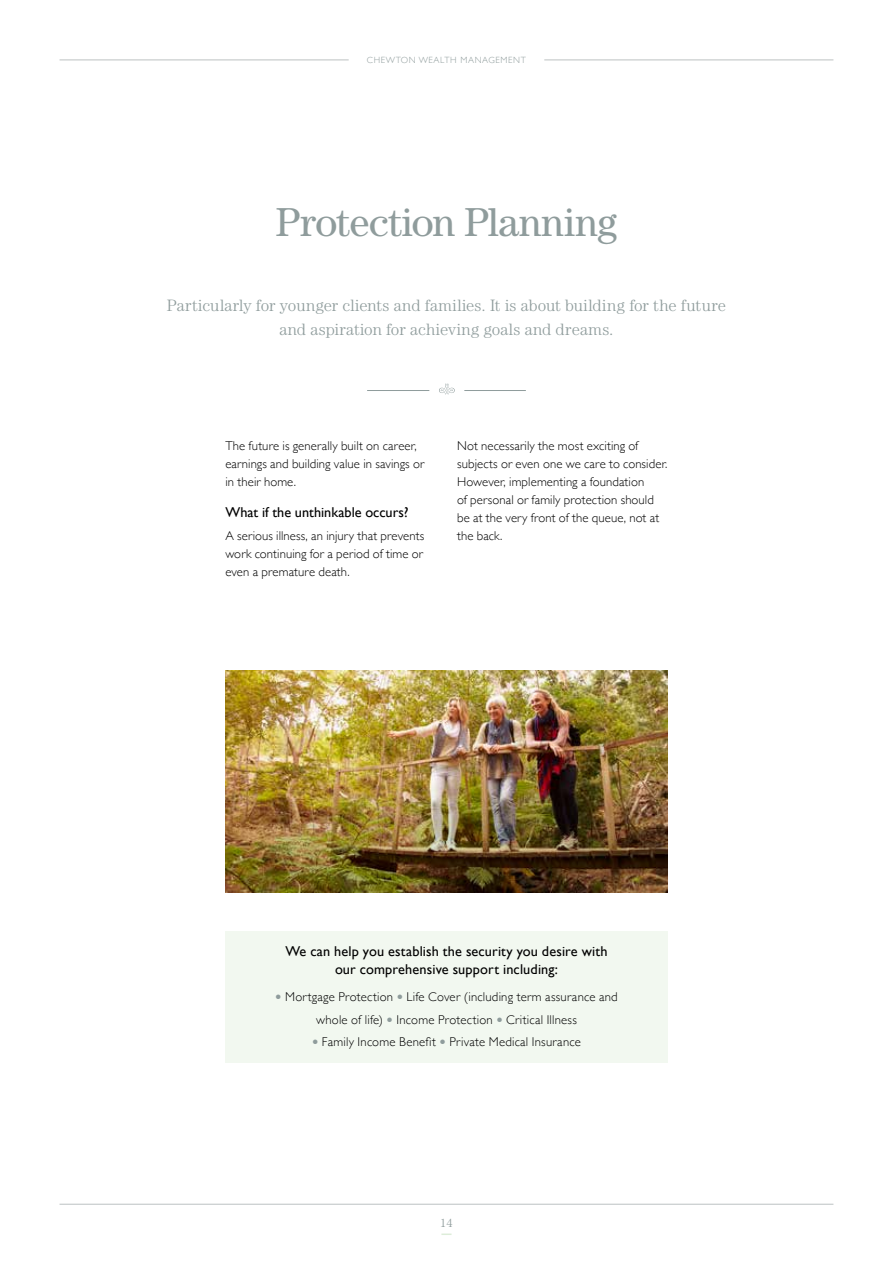
<style>
.page{position:relative;width:893px;height:1263px;background:#fff}
.page>*{position:absolute;margin:0;border:0;box-sizing:border-box;transform-origin:0 0}
.t1{font:40.5px "Century";letter-spacing:-.015em;color:#8f9c9c}
.t2{font:300 16.5px/24px "Century";letter-spacing:.005em;color:#8f9c9c;text-align:center}
.t3{font:14.25px/18.8px "Gill Sans";letter-spacing:.01em;color:#000;text-align:center}
.t4{font:300 12.75px/18px "Gill Sans";letter-spacing:.01em;color:#000}
.t5{font:300 12px "Century";color:#8f9c9c}
.t6{font:300 9px "Gill Sans";letter-spacing:.07em;color:#8f9c9c}
.s1{font-weight:400;font-size:18px;color:#8f9c9c}
</style>
<div class="page">
<svg style="left:441px;top:1233px;width:11px;height:2px"></svg>
<hr style="left:60px;top:1204px;width:773px;height:1px;background:#bcc1c2">
<hr style="left:60px;top:60px;width:289px;height:1px;background:#bcc1c2">
<hr style="left:544px;top:60px;width:289px;height:1px;background:#bcc1c2">
<svg style="left:439px;top:383px;width:16px;height:12px"></svg>
<hr style="left:367px;top:390px;width:62px;height:1px;background:#8f9c9c">
<hr style="left:464px;top:390px;width:62px;height:1px;background:#8f9c9c">
<div style="left:225px;top:931px;width:443px;height:131px;background:#f2f8f0"></div>
<img style="left:225px;top:670px;width:443px;height:223px">
<p class="t6" style="left:367px;top:53px;width:161px">CHEWTON WEALTH MANAGEMENT</p>
<h1 class="t1" style="left:276px;top:199px;width:343px">Protection Planning</h1>
<p class="t2" style="left:167px;top:293px;width:561px">Particularly for younger clients and families. It is about building for the future and aspiration for achieving goals and dreams.</p>
<p class="t4" style="left:225px;top:436px;width:200px">The future is generally built on career, earnings and building value in savings or in their home.</p>
<p class="t3" style="left:225px;top:503px;width:185px">What if the unthinkable occurs?</p>
<p class="t4" style="left:225px;top:526px;width:201px;text-align:justify">A serious illness, an injury that prevents work continuing for a period of time or even a premature death.</p>
<p class="t4" style="left:457px;top:436px;width:212px">Not necessarily the most exciting of subjects or even one we care to consider.<br>However, implementing a foundation<br>of personal or family protection should be at the very front of the queue, not at the back.</p>
<p class="t3" style="left:285px;top:941px;width:324px">We can help you establish the security you desire with our comprehensive support including:</p>
<p class="t4" style="left:275px;top:985px;width:344px;line-height:22.5px;text-align:center"><span class="s1">•</span> Mortgage Protection <span class="s1">•</span> Life Cover (including term assurance and whole of life) <span class="s1">•</span> Income Protection <span class="s1">•</span> Critical Illness</p>
<p class="t4" style="left:312px;top:1032px;width:270px"><span class="s1">•</span> Family Income Benefit <span class="s1">•</span> Private Medical Insurance</p>
<p class="t5" style="left:440px;top:1216px;width:14px">14</p>
</div>
